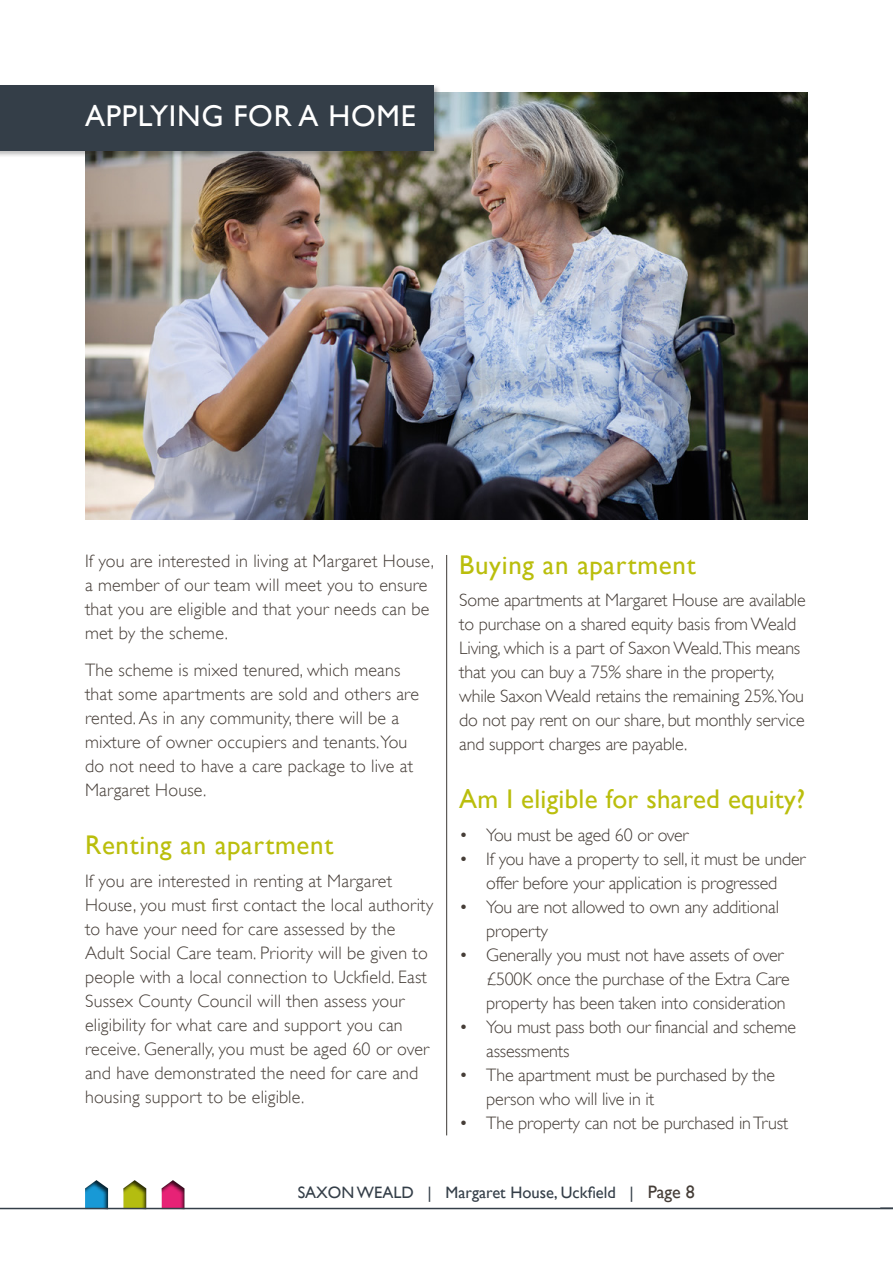
<style>
.page{position:relative;width:893px;height:1263px;background:#fff}
.page>*{position:absolute;margin:0;border:0;box-sizing:border-box;transform-origin:0 0}
.t1{font:30px "Gill Alt One";letter-spacing:.025em;color:#fff}
.t2{font:27px "Gill Alt One";letter-spacing:.025em;color:#babe0c}
.t3{font:300 18px/24px "Gill Alt One";color:#453d37}
.t4{font:16.5px "Gill Alt One";color:#343e48}
.s1{font-size:18px;color:#453d37}
</style>
<div class="page">
<svg style="left:880px;top:1207px;width:13px;height:1px"></svg>
<div style="left:148px;top:1170px;width:51px;height:42px;background:#000;opacity:.75"></div>
<div style="left:110px;top:1170px;width:51px;height:42px;background:#000;opacity:.75"></div>
<div style="left:73px;top:1170px;width:49px;height:42px;background:#000;opacity:.75"></div>
<hr style="left:0;top:1208px;width:893px;height:1px;background:#343e48">
<img style="left:85px;top:92px;width:723px;height:428px">
<div style="left:0;top:84px;width:441px;height:74px;background:#000;opacity:.26"></div>
<div style="left:0;top:85px;width:434px;height:66px;background:#343e48"></div>
<hr style="left:446px;top:555px;width:1px;height:580px;background:#3c3935">
<h1 class="t1" style="left:85px;top:99px;width:332px">APPLYING FOR A HOME</h1>
<p class="t3" style="left:85px;top:549px;width:350px">If you are interested in living at Margaret House, a member of our team will meet you to ensure that you are eligible and that your needs can be met by the scheme.</p>
<p class="t3" style="left:85px;top:658px;width:336px">The scheme is mixed tenured, which means that some apartments are sold and others are rented. As in any community, there will be a mixture of owner occupiers and tenants. You do not need to have a care package to live at Margaret House.</p>
<h2 class="t2" style="left:85px;top:829px;width:250px">Renting an apartment</h2>
<p class="t3" style="left:85px;top:868px;width:350px">If you are interested in renting at Margaret House, you must first contact the local authority to have your need for care assessed by the Adult Social Care team. Priority will be given to people with a local connection to Uckfield. East Sussex County Council will then assess your eligibility for what care and support you can receive. Generally, you must be aged 60 or over and have demonstrated the need for care and housing support to be eligible.</p>
<h2 class="t2" style="left:459px;top:549px;width:238px">Buying an apartment</h2>
<p class="t3" style="left:459px;top:588px;width:348px">Some apartments at Margaret House are available to purchase on a shared equity basis from Weald Living, which is a part of Saxon Weald.This means that you can buy a 75% share in the property, while Saxon Weald retains the remaining 25%.You do not pay rent on our share, but monthly service and support charges are payable.</p>
<h2 class="t2" style="left:459px;top:783px;width:348px">Am I eligible for shared equity?</h2>
<p class="t3" style="left:459px;top:822px;width:231px">• You must be aged 60 or over</p>
<p class="t3" style="left:459px;top:846px;width:348px;text-align:center">• If you have a property to sell, it must be under offer before your application is progressed</p>
<p class="t3" style="left:486px;top:894px;width:294px;text-indent:-27px">• You are not allowed to own any additional property</p>
<p class="t3" style="left:486px;top:942px;width:305px;text-indent:-27px">• Generally you must not have assets of over £500K once the purchase of the Extra Care property has been taken into consideration</p>
<p class="t3" style="left:486px;top:1014px;width:311px;text-indent:-27px">• You must pass both our financial and scheme assessments</p>
<p class="t3" style="left:486px;top:1062px;width:290px;text-indent:-27px">• The apartment must be purchased by the person who will live in it</p>
<p class="t3" style="left:459px;top:1110px;width:331px">• The property can not be purchased in Trust</p>
<p class="t4" style="left:298px;top:1183px;width:399px">SAXON WEALD | Margaret House, Uckfield | <span class="s1">Page 8</span></p>
</div>
